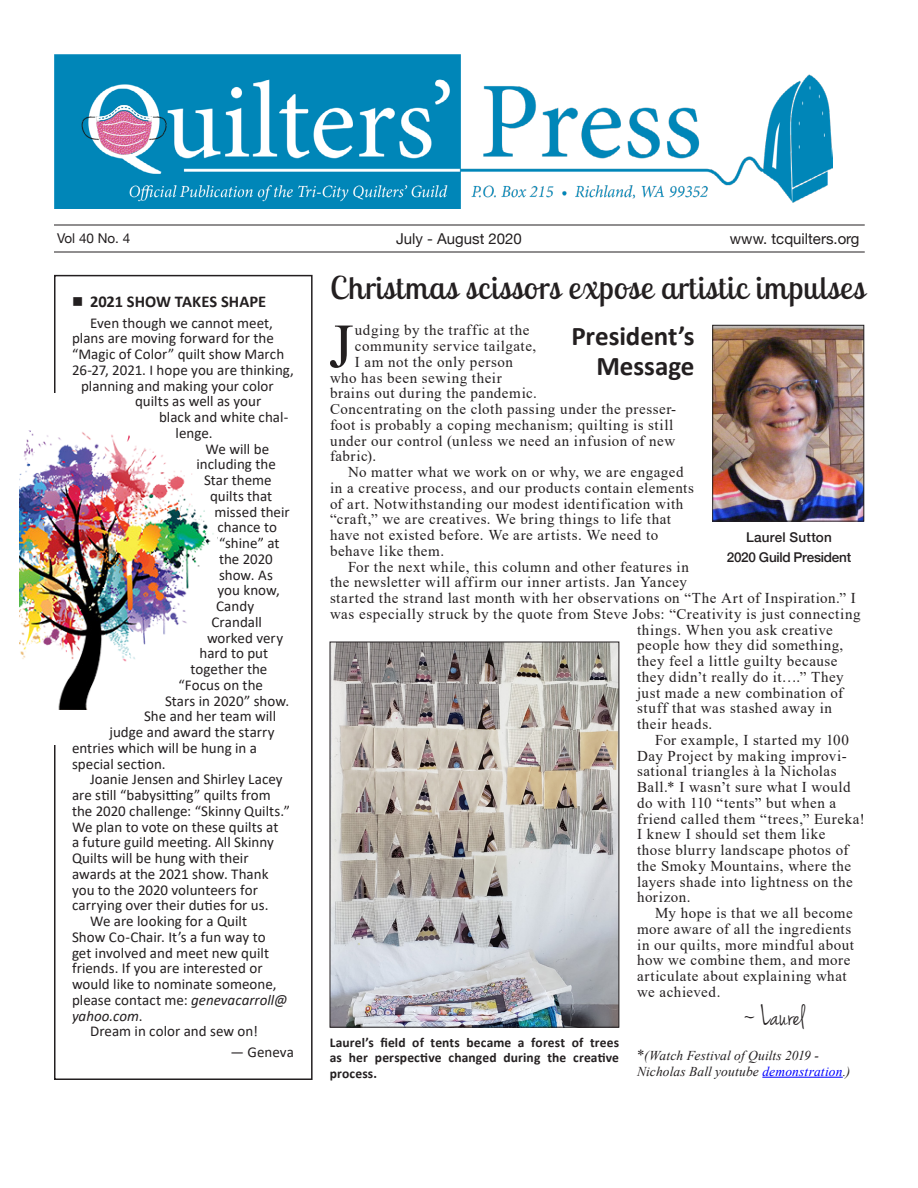
<style>
.page{position:relative;width:918px;height:1188px;background:#fff}
.page>*{position:absolute;margin:0;border:0;box-sizing:border-box;transform-origin:0 0}
.Main_Head_2{font:62.55px "Times New Roman";color:#231f20}
.Main_Head_2-2{font:31.35px "Lobster Two";letter-spacing:.02em;color:#231f20;scale:1.05 1}
.Main_Head_2-3{font:30px "Jenna Sue";letter-spacing:-.005em;color:#231f20}
.Main_Head_2-4{font:700 27px "Calibri";letter-spacing:-.005em;color:#231f20}
.Main_Head_2-5{font:700 16.5px "Calibri";color:#231f20}
.Main_Head_2-6{font:15px/15.8px "Times New Roman";letter-spacing:.035em;color:#231f20}
.Main_Head_2-7{font:15px/15.8px "Calibri";color:#231f20}
.t1{font:15px "Helvetica Neue";color:#231f20}
.Main_Head_2-8{font:700 13.5px/15.8px "Calibri";letter-spacing:.01em;color:#231f20;text-align:justify}
.Main_Head_2-9{font:italic 13.5px/15.8px "Times New Roman";letter-spacing:.01em;color:#231f20}
.t2{font:500 13.5px "Helvetica Neue";letter-spacing:-.015em;color:#231f20}
.t3{font:500 13.5px "Helvetica Neue";letter-spacing:.015em;color:#231f20}
.t4{font:13.5px "Helvetica Neue";color:#231f20}
.s1{font-style:italic}
.s2{font-size:42px}
.s3{font-style:normal;font-size:15px}
.s4{color:#00f}
</style>
<div class="page">
<div style="left:54px;top:275px;width:259px;height:805px;border:2px solid #231f20"></div>
<hr style="left:762px;top:1077px;width:81px;height:1px;background:#00f">
<hr style="left:54px;top:225px;width:811px;height:1px;background:#231f20">
<hr style="left:54px;top:252px;width:811px;height:1px;background:#231f20">
<img style="left:714px;top:327px;width:148px;height:192px">
<div style="left:712px;top:325px;width:152px;height:196px;border:1px solid #231f20"></div>
<img style="left:54px;top:54px;width:779px;height:154px">
<img style="left:78px;top:103px;width:93px;height:53px">
<img style="left:332px;top:644px;width:285px;height:381px">
<div style="left:330px;top:642px;width:289px;height:385px;border:1px solid #231f20"></div>
<div style="left:0;top:680px;width:60px;height:64px;background:#fff"></div>
<div style="left:0;top:393px;width:65px;height:64px;background:#fff"></div>
<img style="left:20px;top:430px;width:194px;height:280px">
<p class="t4" style="left:57px;top:229px;width:75px">Vol 40 No. 4</p>
<p class="t1" style="left:396px;top:228px;width:127px">July - August 2020</p>
<p class="t1" style="left:730px;top:228px;width:131px">www. tcquilters.org</p>
<p class="Main_Head_2-2" style="left:330px;top:268px;width:511px">Christmas scissors expose artistic impulses</p>
<p class="Main_Head_2-4" style="left:572px;top:317px;width:124px">President’s</p>
<p class="Main_Head_2-4" style="left:596px;top:347px;width:100px">Message</p>
<p class="Main_Head_2-5" style="left:72px;top:290px;width:196px">■ 2021 SHOW TAKES SHAPE</p>
<p class="Main_Head_2-7" style="left:90px;top:314px;width:185px">Even though we cannot meet,</p>
<p class="Main_Head_2-7" style="left:72px;top:330px;width:203px">plans are moving forward for the</p>
<p class="Main_Head_2-7" style="left:72px;top:346px;width:214px">“Magic of Color” quilt show March</p>
<p class="Main_Head_2-7" style="left:72px;top:362px;width:224px">26-27, 2021. I hope you are thinking,</p>
<p class="Main_Head_2-7" style="left:81px;top:377px;width:194px">planning and making your color</p>
<p class="Main_Head_2-7" style="left:135px;top:393px;width:128px">quilts as well as your</p>
<p class="Main_Head_2-7" style="left:159px;top:409px;width:131px">black and white chal-</p>
<p class="Main_Head_2-7" style="left:176px;top:425px;width:39px">lenge.</p>
<p class="Main_Head_2-7" style="left:206px;top:440px;width:65px">We will be</p>
<p class="Main_Head_2-7" style="left:196px;top:456px;width:81px">including the</p>
<p class="Main_Head_2-7" style="left:204px;top:472px;width:69px">Star theme</p>
<p class="Main_Head_2-7" style="left:210px;top:488px;width:64px">quilts that</p>
<p class="Main_Head_2-7" style="left:214px;top:503px;width:77px">missed their</p>
<p class="Main_Head_2-7" style="left:218px;top:519px;width:61px">chance to</p>
<p class="Main_Head_2-7" style="left:219px;top:535px;width:62px">“shine” at</p>
<p class="Main_Head_2-7" style="left:219px;top:551px;width:55px">the 2020</p>
<p class="Main_Head_2-7" style="left:219px;top:566px;width:55px">show. As</p>
<p class="Main_Head_2-7" style="left:218px;top:582px;width:64px">you know,</p>
<p class="Main_Head_2-7" style="left:216px;top:598px;width:40px">Candy</p>
<p class="Main_Head_2-7" style="left:212px;top:614px;width:52px">Crandall</p>
<p class="Main_Head_2-7" style="left:207px;top:629px;width:78px">worked very</p>
<p class="Main_Head_2-7" style="left:200px;top:645px;width:70px">hard to put</p>
<p class="Main_Head_2-7" style="left:190px;top:661px;width:78px">together the</p>
<p class="Main_Head_2-7" style="left:178px;top:677px;width:86px">“Focus on the</p>
<p class="Main_Head_2-7" style="left:165px;top:692px;width:126px">Stars in 2020” show.</p>
<p class="Main_Head_2-7" style="left:144px;top:708px;width:134px">She and her team will</p>
<p class="Main_Head_2-7" style="left:110px;top:724px;width:167px">judge and award the starry</p>
<p class="Main_Head_2-7" style="left:72px;top:740px;width:187px">entries which will be hung in a</p>
<p class="Main_Head_2-7" style="left:72px;top:755px;width:95px">special section.</p>
<p class="Main_Head_2-7" style="left:72px;top:771px;width:220px;text-indent:18px">Joanie Jensen and Shirley Lacey are still “babysitting” quilts from the 2020 challenge: “Skinny Quilts.”<br>We plan to vote on these quilts at<br>a future guild meeting. All Skinny<br>Quilts will be hung with their awards at the 2021 show. Thank you to the 2020 volunteers for carrying over their duties for us.</p>
<p class="Main_Head_2-7" style="left:72px;top:913px;width:217px;text-indent:18px">We are looking for a Quilt<br>Show Co-Chair. It’s a fun way to get involved and meet new quilt friends. If you are interested or would like to nominate someone, please contact me: <span class="s1">genevacarroll@ yahoo.com</span>.</p>
<p class="Main_Head_2-7" style="left:90px;top:1023px;width:169px">Dream in color and sew on!</p>
<p class="Main_Head_2-7" style="left:231px;top:1043px;width:65px">— Geneva</p>
<p class="Main_Head_2" style="left:329px;top:302px;width:26px">J</p>
<p class="Main_Head_2-6" style="left:355px;top:322px;width:176px">udging by the traffic at the</p>
<p class="Main_Head_2-6" style="left:355px;top:338px;width:183px">community service tailgate,</p>
<p class="Main_Head_2-6" style="left:355px;top:354px;width:159px">I am not the only person</p>
<p class="Main_Head_2-6" style="left:330px;top:369px;width:173px">who has been sewing their</p>
<p class="Main_Head_2-6" style="left:330px;top:385px;width:208px">brains out during the pandemic.</p>
<p class="Main_Head_2-6" style="left:330px;top:401px;width:348px">Concentrating on the cloth passing under the presser-</p>
<p class="Main_Head_2-6" style="left:330px;top:417px;width:345px">foot is probably a coping mechanism; quilting is still</p>
<p class="Main_Head_2-6" style="left:330px;top:432px;width:347px">under our control (unless we need an infusion of new</p>
<p class="Main_Head_2-6" style="left:330px;top:448px;width:48px">fabric).</p>
<p class="Main_Head_2-6" style="left:330px;top:464px;width:365px;text-indent:18px">No matter what we work on or why, we are engaged in a creative process, and our products contain elements of art. Notwithstanding our modest identification with “craft,” we are creatives. We bring things to life that have not existed before. We are artists. We need to behave like them.</p>
<p class="Main_Head_2-6" style="left:348px;top:558px;width:343px">For the next while, this column and other features in</p>
<p class="Main_Head_2-6" style="left:330px;top:574px;width:359px">the newsletter will affirm our inner artists. Jan Yancey</p>
<p class="Main_Head_2-6" style="left:330px;top:590px;width:527px">started the strand last month with her observations on “The Art of Inspiration.” I</p>
<p class="Main_Head_2-6" style="left:330px;top:606px;width:532px">was especially struck by the quote from Steve Jobs: “Creativity is just connecting</p>
<p class="Main_Head_2-6" style="left:637px;top:621px;width:197px">things. When you ask creative</p>
<p class="Main_Head_2-6" style="left:637px;top:637px;width:208px">people how they did something,</p>
<p class="Main_Head_2-6" style="left:637px;top:653px;width:202px">they feel a little guilty because</p>
<p class="Main_Head_2-6" style="left:637px;top:669px;width:208px">they didn’t really do it….” They</p>
<p class="Main_Head_2-6" style="left:637px;top:684px;width:208px">just made a new combination of</p>
<p class="Main_Head_2-6" style="left:637px;top:700px;width:197px">stuff that was stashed away in</p>
<p class="Main_Head_2-6" style="left:637px;top:716px;width:77px">their heads.</p>
<p class="Main_Head_2-6" style="left:637px;top:732px;width:229px;text-indent:18px">For example, I started my 100<br>Day Project by making improvi&shy;sational triangles à la Nicholas<br>Ball.* I wasn’t sure what I would do with 110 “tents” but when a friend called them “trees,” Eureka!<br>I knew I should set them like<br>those blurry landscape photos of the Smoky Mountains, where the layers shade into lightness on the horizon.</p>
<p class="Main_Head_2-6" style="left:637px;top:905px;width:218px;text-indent:18px">My hope is that we all become more aware of all the ingredients in our quilts, more mindful about how we combine them, and more articulate about explaining what we achieved.</p>
<p class="t3" style="left:746px;top:527px;width:87px">Laurel Sutton</p>
<p class="t2" style="left:727px;top:546px;width:126px">2020 Guild President</p>
<p class="Main_Head_2-3" style="left:742px;top:999px;width:64px"><span class="s2">~</span> Laurel</p>
<p class="Main_Head_2-8" style="left:330px;top:1034px;width:291px">Laurel’s field of tents became a forest of trees as her perspective changed during the creative process.</p>
<p class="Main_Head_2-9" style="left:637px;top:1047px;width:215px"><span class="s3">*</span>(Watch Festival of Quilts 2019 -<br>Nicholas Ball youtube <span class="s4">demonstration</span>.)</p>
</div>
